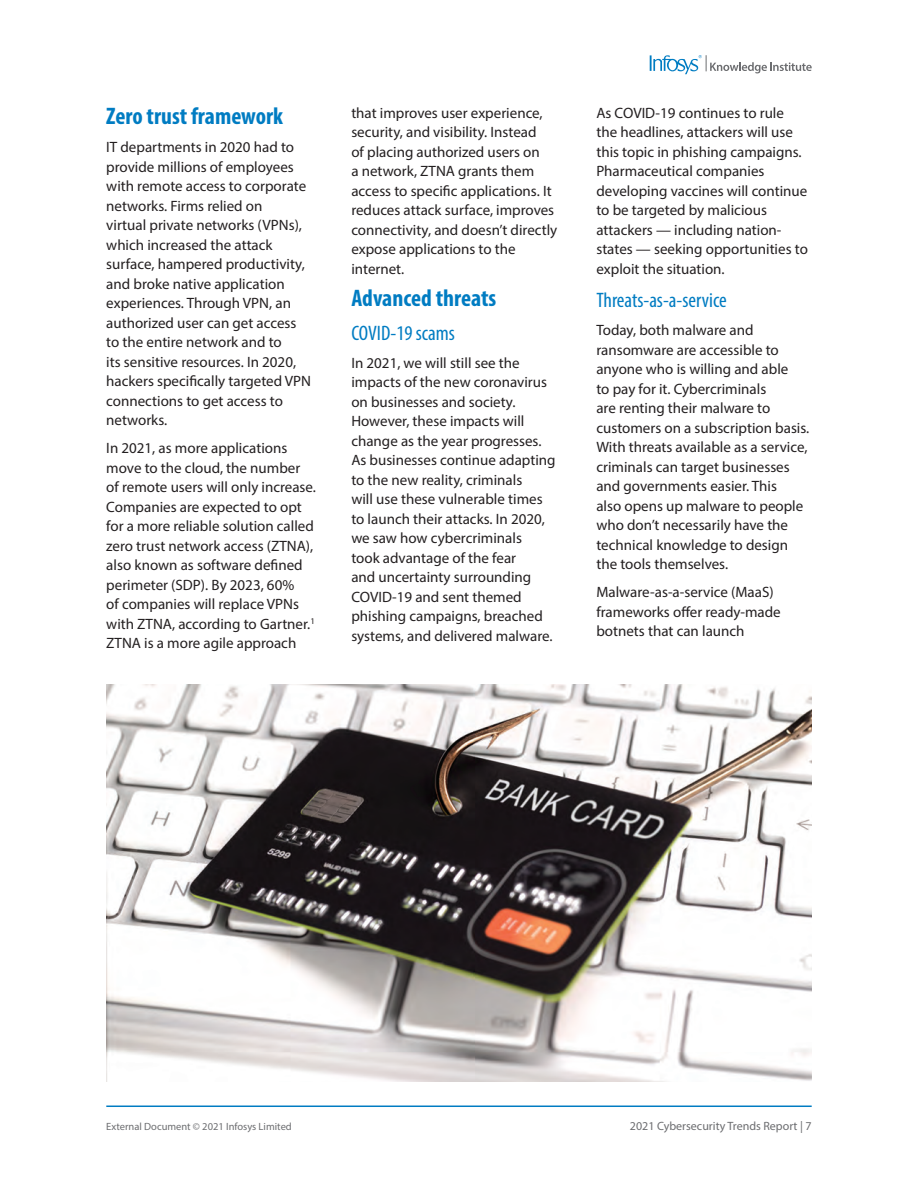
<style>
.page{position:relative;width:918px;height:1188px;background:#fff}
.page>*{position:absolute;margin:0;border:0;box-sizing:border-box;transform-origin:0 0}
.t1{font:700 condensed 24px "Myriad Pro";color:#007cc2}
.t2{font:condensed 21px "Myriad Pro";color:#007cc2}
.t3{font:15px/19.5px "Myriad Pro";color:#231f20}
.t4{font:12px "Myriad Pro";color:#6c6d70}
.t5{font:10.5px "Myriad Pro";color:#6c6d70}
</style>
<div class="page">
<svg style="left:650px;top:55px;width:162px;height:19px"></svg>
<hr style="left:106px;top:1106px;width:706px;height:1px;background:#007cc2">
<img style="left:106px;top:685px;width:706px;height:397px">
<h1 class="t1" style="left:106px;top:101px;width:178px">Zero trust framework</h1>
<p class="t3" style="left:106px;top:137px;width:206px">IT departments in 2020 had to provide millions of employees with remote access to corporate networks. Firms relied on<br>virtual private networks (VPNs), which increased the attack surface, hampered productivity, and broke native application experiences. Through VPN, an authorized user can get access to the entire network and to<br>its sensitive resources. In 2020, hackers specifically targeted VPN connections to get access to networks.</p>
<p class="t3" style="left:106px;top:438px;width:211px">In 2021, as more applications move to the cloud, the number of remote users will only increase.<br>Companies are expected to opt for a more reliable solution called zero trust network access (ZTNA), also known as software defined perimeter (SDP). By 2023, 60%<br>of companies will replace VPNs with ZTNA, according to Gartner.<sup>1<br></sup>ZTNA is a more agile approach</p>
<p class="t3" style="left:351px;top:103px;width:207px">that improves user experience, security, and visibility. Instead<br>of placing authorized users on<br>a network, ZTNA grants them access to specific applications. It reduces attack surface, improves connectivity, and doesn’t directly expose applications to the internet.</p>
<h1 class="t1" style="left:351px;top:283px;width:146px">Advanced threats</h1>
<h2 class="t2" style="left:351px;top:320px;width:105px">COVID-19 scams</h2>
<p class="t3" style="left:351px;top:353px;width:206px">In 2021, we will still see the impacts of the new coronavirus on businesses and society.<br>However, these impacts will change as the year progresses.<br>As businesses continue adapting to the new reality, criminals<br>will use these vulnerable times to launch their attacks. In 2020, we saw how cybercriminals<br>took advantage of the fear<br>and uncertainty surrounding<br>COVID-19 and sent themed phishing campaigns, breached systems, and delivered malware.</p>
<p class="t3" style="left:596px;top:103px;width:213px">As COVID-19 continues to rule the headlines, attackers will use this topic in phishing campaigns.<br>Pharmaceutical companies developing vaccines will continue to be targeted by malicious attackers — including nation&shy;states — seeking opportunities to exploit the situation.</p>
<h2 class="t2" style="left:596px;top:288px;width:132px">Threats-as-a-service</h2>
<p class="t3" style="left:596px;top:320px;width:214px">Today, both malware and ransomware are accessible to anyone who is willing and able<br>to pay for it. Cybercriminals<br>are renting their malware to customers on a subscription basis.<br>With threats available as a service, criminals can target businesses and governments easier. This<br>also opens up malware to people who don’t necessarily have the technical knowledge to design the tools themselves.</p>
<p class="t3" style="left:596px;top:582px;width:186px">Malware-as-a-service (MaaS) frameworks offer ready-made botnets that can launch</p>
<p class="t5" style="left:106px;top:1120px;width:187px">External Document © 2021 Infosys Limited</p>
<p class="t4" style="left:630px;top:1119px;width:183px">2021 Cybersecurity Trends Report | 7</p>
</div>
